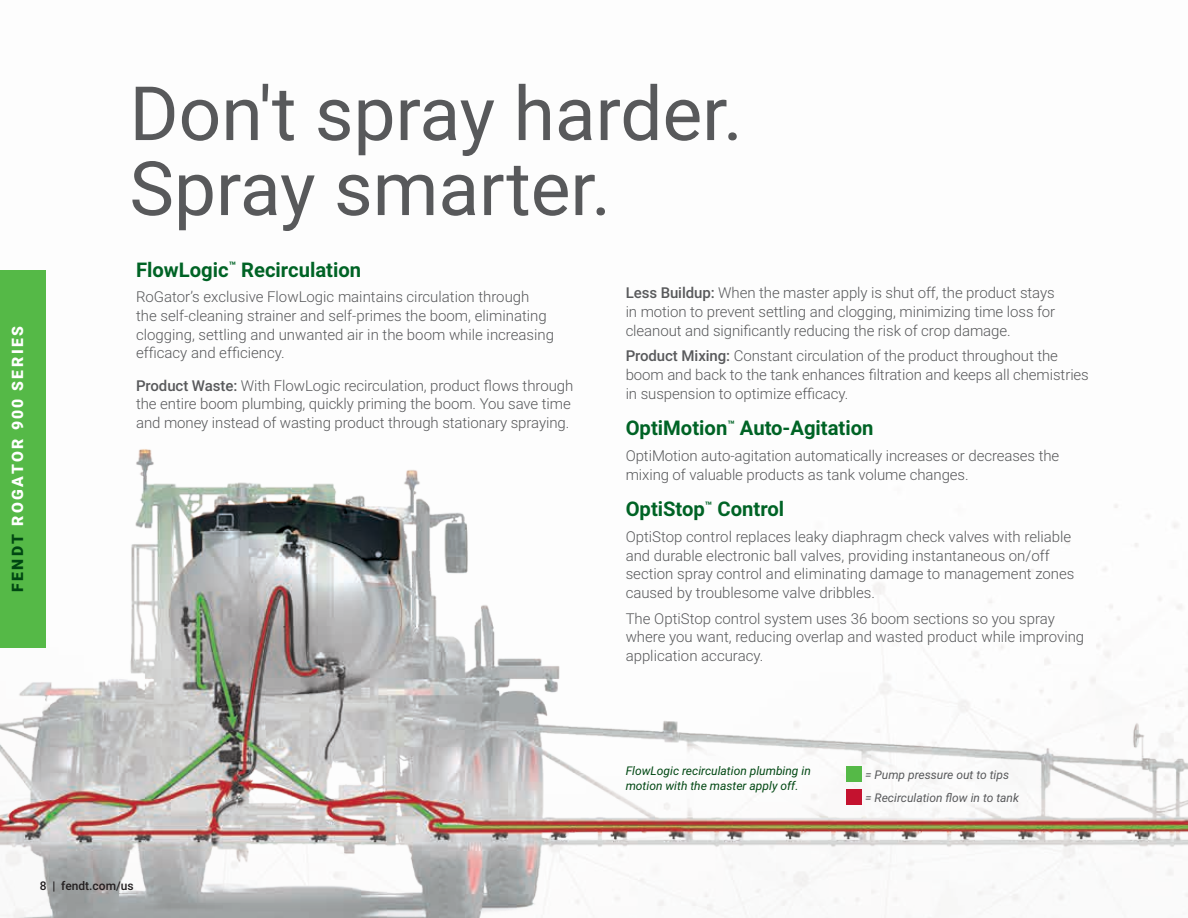
<style>
.page{position:relative;width:1188px;height:918px;background:#fff}
.page>*{position:absolute;margin:0;border:0;box-sizing:border-box;transform-origin:0 0}
.t1{font:75px/75px "Roboto";color:#58595b}
.t2{font:700 20.25px "Roboto";color:#006325}
.t3{font:900 15.75px "Roboto";letter-spacing:.16em;color:#fff}
.t4{font:300 15px/18.8px "Roboto";letter-spacing:-.005em;color:#58595b}
.t5{font:italic 12px/14.4px "Roboto";color:#004712}
.t6{font:italic 12px/23.4px "Roboto";color:#58595b}
.t7{font:500 12px "Roboto";color:#231f20}
.s1{color:#004712}
.s2{font-weight:500}
</style>
<div class="page">
<img style="left:0;top:270px;width:1188px;height:648px">
<div style="left:0;top:270px;width:45px;height:378px;background:#55b947"></div>
<div style="left:846px;top:766px;width:16px;height:16px;background:#55b947"></div>
<div style="left:846px;top:790px;width:16px;height:15px;background:#c4122f"></div>
<p class="t3" style="left:7px;top:592px;width:268px;rotate:-90deg"><span class="s1">FENDT</span> ROGATOR 900 SERIES</p>
<h1 class="t1" style="left:129px;top:73px;width:615px">Don't spray harder.<br>Spray smarter.</h1>
<h2 class="t2" style="left:136px;top:255px;width:227px">FlowLogic<sup>™</sup> Recirculation</h2>
<p class="t4" style="left:136px;top:287px;width:420px">RoGator’s exclusive FlowLogic maintains circulation through<br>the self-cleaning strainer and self-primes the boom, eliminating clogging, settling and unwanted air in the boom while increasing efficacy and efficiency.</p>
<p class="t4" style="left:136px;top:375px;width:439px"><span class="s2">Product Waste:</span> With FlowLogic recirculation, product flows through the entire boom plumbing, quickly priming the boom. You save time and money instead of wasting product through stationary spraying.</p>
<p class="t4" style="left:626px;top:283px;width:431px;text-align:justify"><span class="s2">Less Buildup:</span> When the master apply is shut off, the product stays in motion to prevent settling and clogging, minimizing time loss for cleanout and significantly reducing the risk of crop damage.</p>
<p class="t4" style="left:626px;top:346px;width:465px"><span class="s2">Product Mixing:</span> Constant circulation of the product throughout the boom and back to the tank enhances filtration and keeps all chemistries in suspension to optimize efficacy.</p>
<h2 class="t2" style="left:626px;top:414px;width:249px">OptiMotion<sup>™</sup> Auto-Agitation</h2>
<p class="t4" style="left:626px;top:446px;width:435px">OptiMotion auto-agitation automatically increases or decreases the mixing of valuable products as tank volume changes.</p>
<h2 class="t2" style="left:626px;top:495px;width:160px">OptiStop<sup>™</sup> Control</h2>
<p class="t4" style="left:626px;top:527px;width:450px">OptiStop control replaces leaky diaphragm check valves with reliable and durable electronic ball valves, providing instantaneous on/off section spray control and eliminating damage to management zones caused by troublesome valve dribbles.</p>
<p class="t4" style="left:626px;top:608px;width:460px">The OptiStop control system uses 36 boom sections so you spray where you want, reducing overlap and wasted product while improving application accuracy.</p>
<p class="t7" style="left:40px;top:878px;width:95px">8 | fendt.com/us</p>
<p class="t5" style="left:626px;top:763px;width:187px">FlowLogic recirculation plumbing in motion with the master apply off.</p>
<p class="t6" style="left:865px;top:762px;width:155px">= Pump pressure out to tips<br>= Recirculation flow in to tank</p>
</div>
